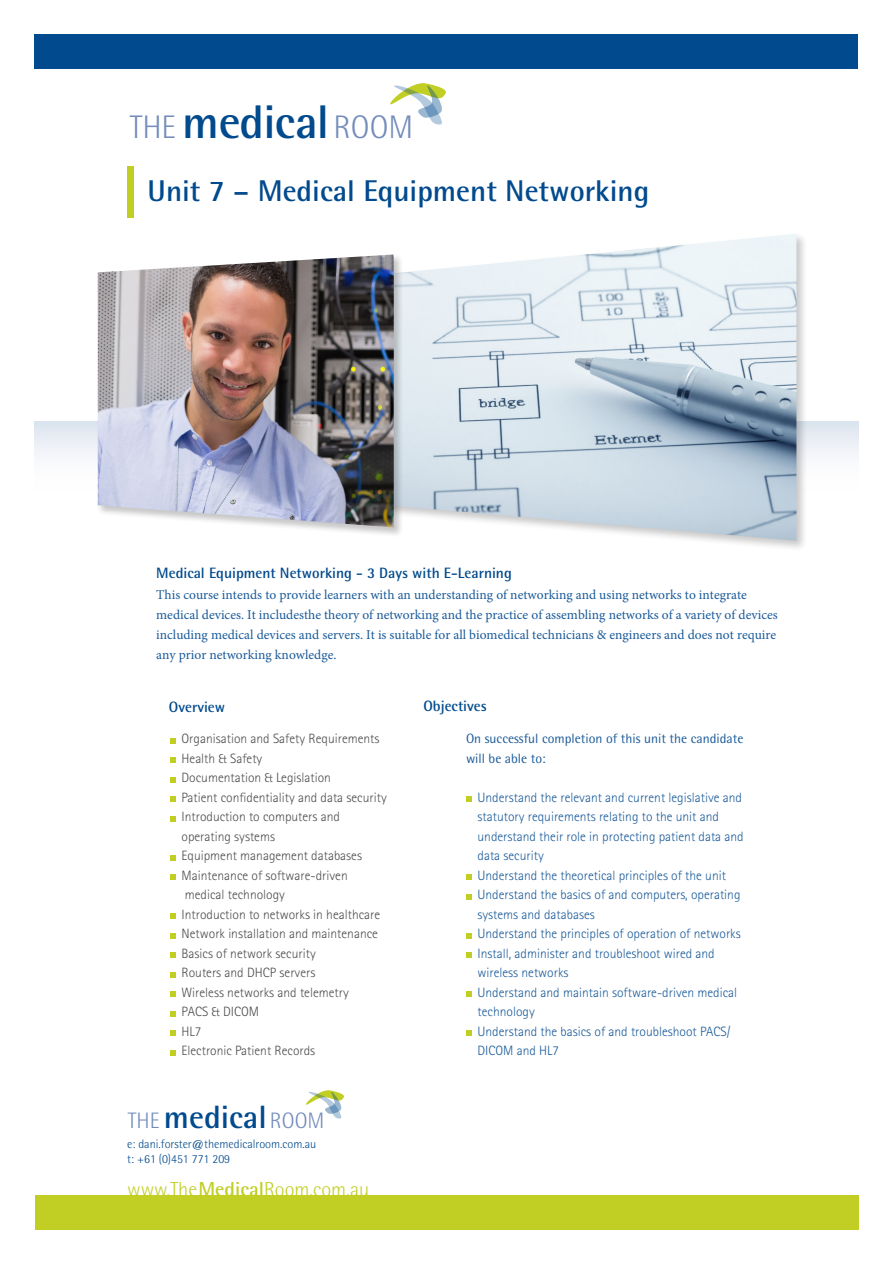
<style>
.page{position:relative;width:893px;height:1263px;background:#fff}
.page>*{position:absolute;margin:0;border:0;box-sizing:border-box;transform-origin:0 0}
.t1{font:300 32.7px "Rotis Semi Sans";color:#748cbb}
.Heading{font:700 30px "Rotis Semi Sans Std";color:#004a8d}
.intro{font:300 22.35px "Rotis Semi Sans";color:#748cbb}
.intro-2{font:300 20.25px "Rotis Semi Sans Std";color:#c1ce23}
.intro-3{font:700 15px "Rotis Semi Sans Std";color:#004a8d}
.body{font:300 13.5px/19.5px "Rotis Sans Serif";color:#1a5a99}
.body-2{font:300 13.5px/19.5px "Rotis Sans Serif";color:#4b4c4d}
.t2{font:13.5px/19.8px "Minion Pro";color:#1a5a99}
.body-3{font:13.5px/19.5px "Rotis Semi Sans";color:#1a5a99}
.intro-4{font:300 12.3px/15px "Rotis Semi Sans Std";color:#004a8d}
.s1{font-weight:700;font-size:47.25px;color:#004a8d}
.s2{font-weight:700;font-size:32.25px;color:#004a8d}
.s3{font-weight:700}
</style>
<div class="page">
<svg style="left:390px;top:83px;width:56px;height:42px"></svg>
<div style="left:35px;top:1195px;width:824px;height:34px;background:#c1ce23"></div>
<div style="left:35px;top:422px;width:824px;height:122px;background:linear-gradient(to bottom,#e9edf4,#fff)"></div>
<div style="left:34px;top:35px;width:824px;height:34px;background:#004a8d"></div>
<div style="left:128px;top:166px;width:6px;height:51px;background:#c1ce23"></div>
<svg style="left:170px;top:738px;width:5px;height:5px"></svg>
<svg style="left:170px;top:757px;width:5px;height:6px"></svg>
<svg style="left:170px;top:777px;width:5px;height:5px"></svg>
<svg style="left:170px;top:796px;width:5px;height:6px"></svg>
<svg style="left:170px;top:816px;width:5px;height:5px"></svg>
<svg style="left:170px;top:855px;width:5px;height:5px"></svg>
<svg style="left:170px;top:874px;width:5px;height:6px"></svg>
<svg style="left:170px;top:913px;width:5px;height:6px"></svg>
<svg style="left:170px;top:933px;width:5px;height:5px"></svg>
<svg style="left:170px;top:952px;width:5px;height:6px"></svg>
<svg style="left:170px;top:972px;width:5px;height:5px"></svg>
<svg style="left:170px;top:991px;width:5px;height:6px"></svg>
<svg style="left:170px;top:1011px;width:5px;height:5px"></svg>
<svg style="left:170px;top:1030px;width:5px;height:6px"></svg>
<svg style="left:170px;top:1050px;width:5px;height:5px"></svg>
<svg style="left:466px;top:796px;width:5px;height:6px"></svg>
<svg style="left:466px;top:874px;width:5px;height:6px"></svg>
<svg style="left:466px;top:894px;width:5px;height:5px"></svg>
<svg style="left:466px;top:933px;width:5px;height:5px"></svg>
<svg style="left:466px;top:952px;width:5px;height:6px"></svg>
<svg style="left:466px;top:991px;width:5px;height:6px"></svg>
<svg style="left:466px;top:1030px;width:5px;height:6px"></svg>
<div style="left:352px;top:232px;width:456px;height:320px;background:#231f20;opacity:.25"></div>
<img style="left:355px;top:234px;width:441px;height:307px">
<div style="left:97px;top:254px;width:307px;height:283px;background:#231f20;opacity:.25"></div>
<img style="left:98px;top:254px;width:296px;height:273px">
<svg style="left:306px;top:1090px;width:38px;height:28px"></svg>
<p class="t1" style="left:130px;top:108px;width:285px">THE <span class="s1">medical</span>ROOM</p>
<p class="Heading" style="left:148px;top:172px;width:503px">Unit 7 – Medical Equipment Networking</p>
<p class="intro-3" style="left:156px;top:564px;width:357px">Medical Equipment Networking - 3 Days with E-Learning</p>
<p class="t2" style="left:156px;top:585px;width:623px">This course intends to provide learners with an understanding of networking and using networks to integrate medical devices. It includesthe theory of networking and the practice of assembling networks of a variety of devices including medical devices and servers. It is suitable for all biomedical technicians &amp; engineers and does not require any prior networking knowledge.</p>
<p class="intro-3" style="left:169px;top:698px;width:58px">Overview</p>
<p class="body-2" style="left:182px;top:729px;width:199px">Organisation and Safety Requirements</p>
<p class="body-2" style="left:182px;top:748px;width:82px">Health &amp; Safety</p>
<p class="body-2" style="left:182px;top:768px;width:151px">Documentation &amp; Legislation</p>
<p class="body-2" style="left:182px;top:787px;width:207px">Patient confidentiality and data security</p>
<p class="body-2" style="left:182px;top:807px;width:160px">Introduction to computers and operating systems</p>
<p class="body-2" style="left:182px;top:846px;width:182px">Equipment management databases</p>
<p class="body-2" style="left:182px;top:865px;width:168px">Maintenance of software-driven medical technology</p>
<p class="body-2" style="left:182px;top:904px;width:200px">Introduction to networks in healthcare</p>
<p class="body-2" style="left:182px;top:924px;width:198px">Network installation and maintenance</p>
<p class="body-2" style="left:182px;top:943px;width:136px">Basics of network security</p>
<p class="body-2" style="left:182px;top:963px;width:135px">Routers and DHCP servers</p>
<p class="body-2" style="left:182px;top:982px;width:169px">Wireless networks and telemetry</p>
<p class="body-2" style="left:182px;top:1002px;width:79px">PACS &amp; DICOM</p>
<p class="body-2" style="left:182px;top:1021px;width:21px">HL7</p>
<p class="body-2" style="left:182px;top:1041px;width:135px">Electronic Patient Records</p>
<p class="intro" style="left:128px;top:1108px;width:198px">THE <span class="s2">medical</span>ROOM</p>
<p class="intro-4" style="left:127px;top:1137px;width:191px">e: dani.forster@themedicalroom.com.au t: +61 (0)451 771 209</p>
<p class="intro-2" style="left:127px;top:1177px;width:243px">www.The<span class="s3">Medical</span>Room.com.au</p>
<p class="intro-3" style="left:423px;top:697px;width:65px">Objectives</p>
<p class="body-3" style="left:466px;top:729px;width:279px">On successful completion of this unit the candidate will be able to:</p>
<p class="body" style="left:477px;top:787px;width:268px">Understand the relevant and current legislative and statutory requirements relating to the unit and understand their role in protecting patient data and data security</p>
<p class="body" style="left:478px;top:865px;width:250px">Understand the theoretical principles of the unit</p>
<p class="body" style="left:477px;top:885px;width:264px">Understand the basics of and computers, operating systems and databases</p>
<p class="body" style="left:478px;top:924px;width:265px">Understand the principles of operation of networks</p>
<p class="body" style="left:477px;top:943px;width:239px">Install, administer and troubleshoot wired and wireless networks</p>
<p class="body" style="left:477px;top:982px;width:261px">Understand and maintain software-driven medical technology</p>
<p class="body" style="left:477px;top:1021px;width:254px">Understand the basics of and troubleshoot PACS/<br>DICOM and HL7</p>
</div>
